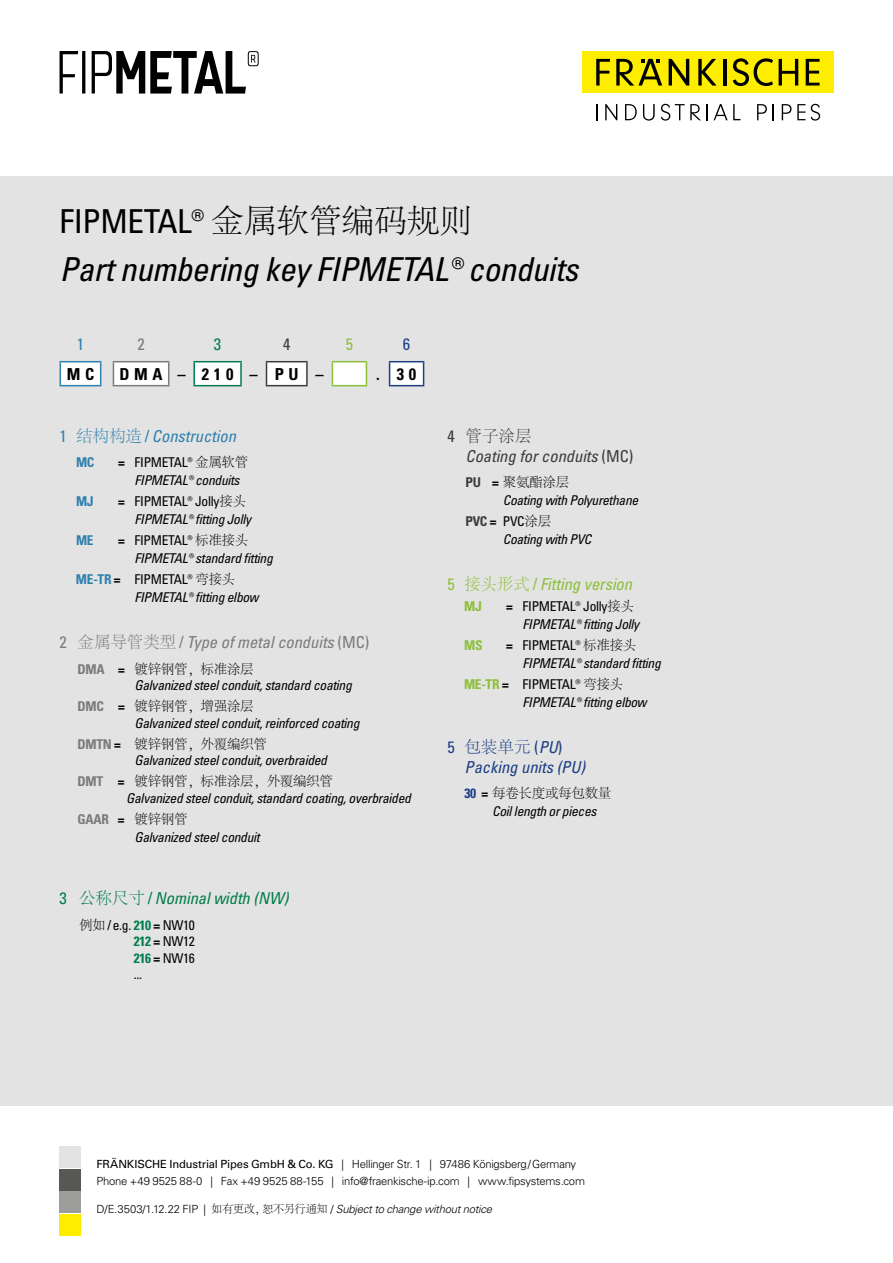
<style>
.page{position:relative;width:893px;height:1263px;background:#fff}
.page>*{position:absolute;margin:0;border:0;box-sizing:border-box;transform-origin:0 0}
.t1{font:italic condensed 33px/48px "Univers LT Pro";letter-spacing:-.01em;color:#000}
.t2{font:italic condensed 16.5px "Univers LT Pro";color:#7c7b7b}
.t3{font:italic condensed 16.5px "Univers LT Pro";color:#007d4d}
.t4{font:italic condensed 16.5px "Univers LT Pro";color:#3c3c3b}
.t5{font:italic condensed 16.5px "Univers LT Pro";color:#8cbf3a}
.t6{font:italic condensed 16.5px "Univers LT Pro";color:#3080ae}
.t7{font:700 condensed 16.5px "Univers LT Pro";color:#000}
.t8{font:italic condensed 16.5px "Univers LT Pro";color:#1c3f84}
.t9{font:300 16.5px "Adobe Song Std";color:#1c3f84}
.t10{font:300 16.5px "Adobe Song Std";color:#3c3c3b}
.t11{font:condensed 16.5px "Univers LT Pro";color:#3080ae}
.t12{font:condensed 16.5px "Univers LT Pro";color:#7c7b7b}
.t13{font:condensed 16.5px "Univers LT Pro";color:#007d4d}
.t14{font:condensed 16.5px "Univers LT Pro";color:#3c3c3b}
.t15{font:condensed 16.5px "Univers LT Pro";color:#8cbf3a}
.t16{font:condensed 16.5px "Univers LT Pro";color:#1c3f84}
.t17{font:italic condensed 13.5px/18px "Univers LT Pro";letter-spacing:-.02em;color:#000}
.t18{font:300 13.5px "Adobe Song Std";letter-spacing:-.02em;color:#000}
.t19{font:condensed 13.5px/16.5px "Univers LT Pro";letter-spacing:-.02em;color:#000;text-align:justify}
.t20{font:700 condensed 13.5px "Univers LT Pro";color:#3080ae}
.t21{font:700 condensed 13.5px "Univers LT Pro";color:#8cbf3a}
.t22{font:300 11.25px/16.5px "Univers LT Pro 45";letter-spacing:-.02em;color:#000}
.t23{font:italic 300 11.25px "Univers LT Pro 45";letter-spacing:-.02em;color:#000}
.s1{font-style:normal}
.s2{font-family:"Adobe Song Std";font-weight:300;font-style:normal;font-stretch:normal}
.s3{font-weight:700;font-style:normal}
.s4{font-weight:700;font-style:normal;color:#3080ae}
.s5{font-family:"Univers LT Pro";font-weight:700;font-stretch:condensed;color:#7c7b7b}
.s6{font-family:"Univers LT Pro";font-weight:700;font-stretch:condensed}
.s7{font-weight:700;font-style:normal;color:#7c7b7b}
.s8{font-family:"Adobe Song Std";font-weight:300;font-stretch:normal}
.s9{font-weight:700;color:#007d4d}
.s10{font-weight:700}
.s11{font-family:"Univers LT Pro";font-weight:400;font-stretch:condensed}
.s12{font-family:"Univers LT Pro";font-weight:700;font-stretch:condensed;color:#3c3c3b}
.s13{font-weight:700;font-style:normal;color:#3c3c3b}
.s14{font-weight:700;font-style:normal;color:#8cbf3a}
.s15{font-family:"Univers LT Pro";font-weight:400;font-style:italic;font-stretch:condensed}
.s16{font-family:"Univers LT Pro";font-weight:700;font-stretch:condensed;color:#1c3f84}
.s17{font-family:"Univers LT Pro 55 Roman";font-weight:400}
.s18{font-family:"Adobe Song Std";font-style:normal}
</style>
<div class="page">
<div style="left:0;top:176px;width:893px;height:930px;background:#e3e3e3"></div>
<div style="left:582px;top:51px;width:251px;height:42px;background:#ffed00"></div>
<svg style="left:596px;top:59px;width:14px;height:27px"></svg>
<svg style="left:616px;top:59px;width:46px;height:27px"></svg>
<svg style="left:669px;top:59px;width:20px;height:27px"></svg>
<svg style="left:698px;top:59px;width:19px;height:27px"></svg>
<hr style="left:723px;top:59px;width:3px;height:27px;background:#000">
<svg style="left:733px;top:58px;width:40px;height:28px"></svg>
<svg style="left:779px;top:59px;width:19px;height:27px"></svg>
<svg style="left:806px;top:59px;width:13px;height:27px"></svg>
<svg style="left:596px;top:104px;width:2px;height:16px"></svg>
<svg style="left:605px;top:104px;width:12px;height:16px"></svg>
<svg style="left:625px;top:104px;width:12px;height:16px"></svg>
<svg style="left:643px;top:104px;width:12px;height:17px"></svg>
<svg style="left:707px;top:104px;width:33px;height:16px"></svg>
<svg style="left:757px;top:104px;width:10px;height:16px"></svg>
<svg style="left:773px;top:104px;width:1px;height:16px"></svg>
<svg style="left:782px;top:104px;width:9px;height:16px"></svg>
<svg style="left:797px;top:104px;width:8px;height:16px"></svg>
<svg style="left:661px;top:104px;width:40px;height:17px"></svg>
<svg style="left:811px;top:104px;width:9px;height:17px"></svg>
<svg style="left:60px;top:51px;width:199px;height:43px"></svg>
<div style="left:60px;top:1147px;width:21px;height:21px;background:#e3e3e3"></div>
<div style="left:60px;top:1169px;width:21px;height:21px;background:#575756"></div>
<div style="left:60px;top:1214px;width:21px;height:21px;background:#ffed00"></div>
<div style="left:60px;top:1192px;width:21px;height:21px;background:#9d9d9c"></div>
<hr style="left:60px;top:361px;width:41px;height:1px;background:#3080ae">
<hr style="left:113px;top:361px;width:56px;height:1px;background:#7c7b7b">
<hr style="left:193px;top:361px;width:49px;height:1px;background:#007d4d">
<hr style="left:266px;top:361px;width:42px;height:1px;background:#3c3c3b">
<hr style="left:332px;top:361px;width:35px;height:1px;background:#8cbf3a">
<hr style="left:389px;top:361px;width:35px;height:1px;background:#1c3f84">
<svg style="left:60px;top:362px;width:364px;height:24px"></svg>
<hr style="left:389px;top:385px;width:35px;height:1px;background:#1c3f84">
<h1 class="t1" style="left:60px;top:196px;width:520px"><span class="s1">FIPMETAL®</span> <span class="s2">金属软管编码规则<br></span>Part numbering key FIPMETAL® conduits</h1>
<p class="t11" style="left:77px;top:334px;width:9px">1</p>
<p class="t12" style="left:137px;top:334px;width:9px">2</p>
<p class="t13" style="left:214px;top:334px;width:9px">3</p>
<p class="t14" style="left:283px;top:334px;width:9px">4</p>
<p class="t15" style="left:346px;top:334px;width:9px">5</p>
<p class="t16" style="left:403px;top:334px;width:9px">6</p>
<p class="t7" style="left:67px;top:364px;width:29px">M C</p>
<p class="t7" style="left:119px;top:364px;width:206px">D M A–2 1 0–P U–</p>
<p class="t7" style="left:376px;top:364px;width:42px">. 3 0</p>
<p class="t6" style="left:60px;top:425px;width:178px"><span class="s1">1</span> <span class="s2">结构构造</span> <span class="s1">/</span> Construction</p>
<p class="t20" style="left:76px;top:454px;width:20px">MC</p>
<p class="t17" style="left:118px;top:453px;width:132px;text-align:center"><span class="s3">=</span> <span class="s1">FIPMETAL®</span> <span class="s2">金属软管<br></span>FIPMETAL® conduits</p>
<p class="t20" style="left:76px;top:493px;width:19px">MJ</p>
<p class="t17" style="left:135px;top:492px;width:118px;text-indent:-16px"><span class="s3">=</span> <span class="s1">FIPMETAL® Jolly</span><span class="s2">接头<br></span>FIPMETAL® fitting Jolly</p>
<p class="t20" style="left:76px;top:532px;width:19px">ME</p>
<p class="t17" style="left:134px;top:531px;width:140px;text-indent:-16px"><span class="s3">=</span> <span class="s1">FIPMETAL®</span> <span class="s2">标准接头<br></span>FIPMETAL® standard fitting</p>
<p class="t17" style="left:134px;top:570px;width:126px;text-indent:-59px"><span class="s4">ME-TR</span> <span class="s3">=</span> <span class="s1">FIPMETAL®</span> <span class="s2">弯接头<br></span>FIPMETAL® fitting elbow</p>
<p class="t2" style="left:60px;top:632px;width:311px"><span class="s1">2</span> <span class="s2">金属导管类型</span> <span class="s1">/</span> Type of metal conduits <span class="s1">(MC)</span></p>
<p class="t18" style="left:78px;top:661px;width:178px"><span class="s5">DMA</span> <span class="s6">=</span> 镀锌钢管，标准涂层</p>
<p class="t17" style="left:135px;top:676px;width:219px">Galvanized steel conduit, standard coating</p>
<p class="t18" style="left:78px;top:699px;width:178px"><span class="s5">DMC</span> <span class="s6">=</span> 镀锌钢管，增强涂层</p>
<p class="t17" style="left:135px;top:713px;width:226px">Galvanized steel conduit, reinforced coating</p>
<p class="t18" style="left:78px;top:736px;width:191px"><span class="s5">DMTN</span> <span class="s6">=</span> 镀锌钢管，外覆编织管</p>
<p class="t17" style="left:134px;top:751px;width:194px">Galvanized steel conduit, overbraided</p>
<p class="t18" style="left:77px;top:774px;width:257px"><span class="s5">DMT</span> <span class="s6">=</span> 镀锌钢管，标准涂层，外覆编织管</p>
<p class="t17" style="left:77px;top:787px;width:335px;line-height:21px;text-indent:49px">Galvanized steel conduit, standard coating, overbraided<br><span class="s7">GAAR</span> <span class="s3">=</span> <span class="s2">镀锌钢管</span></p>
<p class="t17" style="left:134px;top:827px;width:127px">Galvanized steel conduit</p>
<p class="t3" style="left:60px;top:888px;width:230px"><span class="s1">3</span> <span class="s2">公称尺寸</span> <span class="s1">/</span> Nominal width (NW)</p>
<p class="t19" style="left:134px;top:916px;width:63px;text-indent:-55px"><span class="s8">例如</span>/e.g. <span class="s9">210</span> <span class="s10">=</span> NW10<br><span class="s9">212</span> <span class="s10">=</span> NW12<br><span class="s9">216</span> <span class="s10">=</span> NW16 ...</p>
<p class="t10" style="left:448px;top:427px;width:85px"><span class="s11">4</span> 管子涂层</p>
<p class="t4" style="left:466px;top:445px;width:169px">Coating for conduits <span class="s1">(MC)</span></p>
<p class="t18" style="left:466px;top:475px;width:105px"><span class="s12">PU</span> <span class="s6">=</span> 聚氨酯涂层</p>
<p class="t17" style="left:466px;top:489px;width:174px;line-height:21px;text-indent:37px">Coating with Polyurethane<br><span class="s13">PVC</span> <span class="s3">=</span> <span class="s1">PVC</span><span class="s2">涂层</span></p>
<p class="t17" style="left:503px;top:530px;width:90px">Coating with PVC</p>
<p class="t5" style="left:448px;top:574px;width:186px"><span class="s1">5</span> <span class="s2">接头形式</span> <span class="s1">/</span> Fitting version</p>
<p class="t21" style="left:464px;top:598px;width:19px">MJ</p>
<p class="t17" style="left:523px;top:597px;width:118px;text-indent:-16px"><span class="s3">=</span> <span class="s1">FIPMETAL® Jolly</span><span class="s2">接头<br></span>FIPMETAL® fitting Jolly</p>
<p class="t21" style="left:464px;top:637px;width:20px">MS</p>
<p class="t17" style="left:523px;top:636px;width:140px;text-indent:-16px"><span class="s3">=</span> <span class="s1">FIPMETAL®</span> <span class="s2">标准接头<br></span>FIPMETAL® standard fitting</p>
<p class="t17" style="left:522px;top:675px;width:126px;text-indent:-58px"><span class="s14">ME-TR</span> <span class="s3">=</span> <span class="s1">FIPMETAL®</span> <span class="s2">弯接头<br></span>FIPMETAL® fitting elbow</p>
<p class="t9" style="left:448px;top:738px;width:116px"><span class="s11">5</span> 包装单元 <span class="s11">(</span><span class="s15">PU</span><span class="s11">)</span></p>
<p class="t8" style="left:465px;top:756px;width:122px">Packing units (PU)</p>
<p class="t18" style="left:465px;top:786px;width:148px"><span class="s16">30</span> <span class="s6">=</span> 每卷长度或每包数量</p>
<p class="t17" style="left:492px;top:802px;width:106px">Coil length or pieces</p>
<p class="t22" style="left:97px;top:1156px;width:490px"><span class="s17">FRÄNKISCHE Industrial Pipes GmbH &amp; Co. KG</span> | Hellinger Str. 1 | 97486 Königsberg/Germany<br>Phone +49 9525 88-0 | Fax +49 9525 88-155 | info@fraenkische-ip.com | www.fipsystems.com</p>
<p class="t23" style="left:97px;top:1202px;width:397px"><span class="s1">D/E.3503/1.12.22 FIP |</span> <span class="s18">如有更改，恕不另行通知</span> <span class="s1">/</span> Subject to change without notice</p>
</div>
